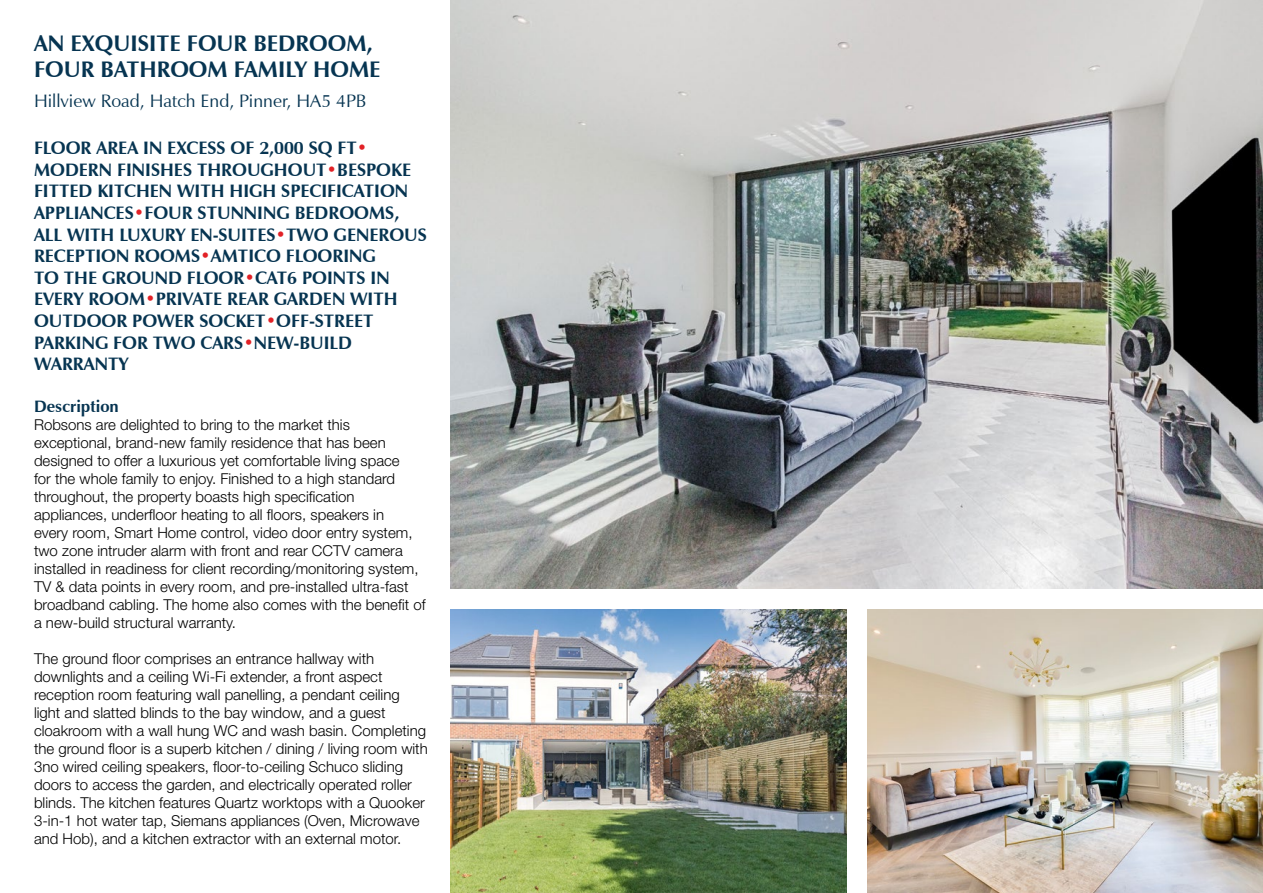
<style>
.page{position:relative;width:1263px;height:893px;background:#fff}
.page>*{position:absolute;margin:0;border:0;box-sizing:border-box;transform-origin:0 0}
.t1{font:700 22.5px/25.5px "Zapf Humanist 601 BT";color:#063451}
.t2{font:700 18px/21.6px "Zapf Humanist 601 BT";color:#063451}
.t3{font:18px "Zapf Humanist 601 BT";color:#063451}
.t4{font:700 16.5px "Zapf Humanist 601 BT";color:#063451}
.t5{font:300 15px/18px "Helvetica Neue LT Std";color:#000}
.s1{color:#e22126}
</style>
<div class="page">
<img style="left:867px;top:609px;width:396px;height:284px">
<img style="left:451px;top:609px;width:395px;height:284px">
<img style="left:451px;top:0;width:812px;height:588px">
<h1 class="t1" style="left:34px;top:31px;width:348px">AN EXQUISITE FOUR BEDROOM,<br>FOUR BATHROOM FAMILY HOME</h1>
<p class="t3" style="left:34px;top:89px;width:334px">Hillview Road, Hatch End, Pinner, HA5 4PB</p>
<p class="t2" style="left:34px;top:137px;width:394px">FLOOR AREA IN EXCESS OF 2,000 SQ FT<span class="s1">• </span>MODERN FINISHES THROUGHOUT<span class="s1">•</span>BESPOKE FITTED KITCHEN WITH HIGH SPECIFICATION APPLIANCES<span class="s1">•</span>FOUR STUNNING BEDROOMS, ALL WITH LUXURY EN-SUITES<span class="s1">•</span>TWO GENEROUS RECEPTION ROOMS<span class="s1">•</span>AMTICO FLOORING<br>TO THE GROUND FLOOR<span class="s1">•</span>CAT6 POINTS IN EVERY ROOM<span class="s1">•</span>PRIVATE REAR GARDEN WITH OUTDOOR POWER SOCKET<span class="s1">•</span>OFF-STREET PARKING FOR TWO CARS<span class="s1">•</span>NEW-BUILD WARRANTY</p>
<p class="t4" style="left:34px;top:396px;width:86px">Description</p>
<p class="t5" style="left:34px;top:415px;width:393px">Robsons are delighted to bring to the market this exceptional, brand-new family residence that has been designed to offer a luxurious yet comfortable living space<br>for the whole family to enjoy. Finished to a high standard throughout, the property boasts high specification appliances, underfloor heating to all floors, speakers in<br>every room, Smart Home control, video door entry system, two zone intruder alarm with front and rear CCTV camera installed in readiness for client recording/monitoring system, TV &amp; data points in every room, and pre-installed ultra-fast broadband cabling. The home also comes with the benefit of a new-build structural warranty.</p>
<p class="t5" style="left:34px;top:649px;width:395px">The ground floor comprises an entrance hallway with downlights and a ceiling Wi-Fi extender, a front aspect reception room featuring wall panelling, a pendant ceiling light and slatted blinds to the bay window, and a guest cloakroom with a wall hung WC and wash basin. Completing the ground floor is a superb kitchen / dining / living room with 3no wired ceiling speakers, floor-to-ceiling Schuco sliding doors to access the garden, and electrically operated roller blinds. The kitchen features Quartz worktops with a Quooker 3-in-1 hot water tap, Siemans appliances (Oven, Microwave and Hob), and a kitchen extractor with an external motor.</p>
</div>
